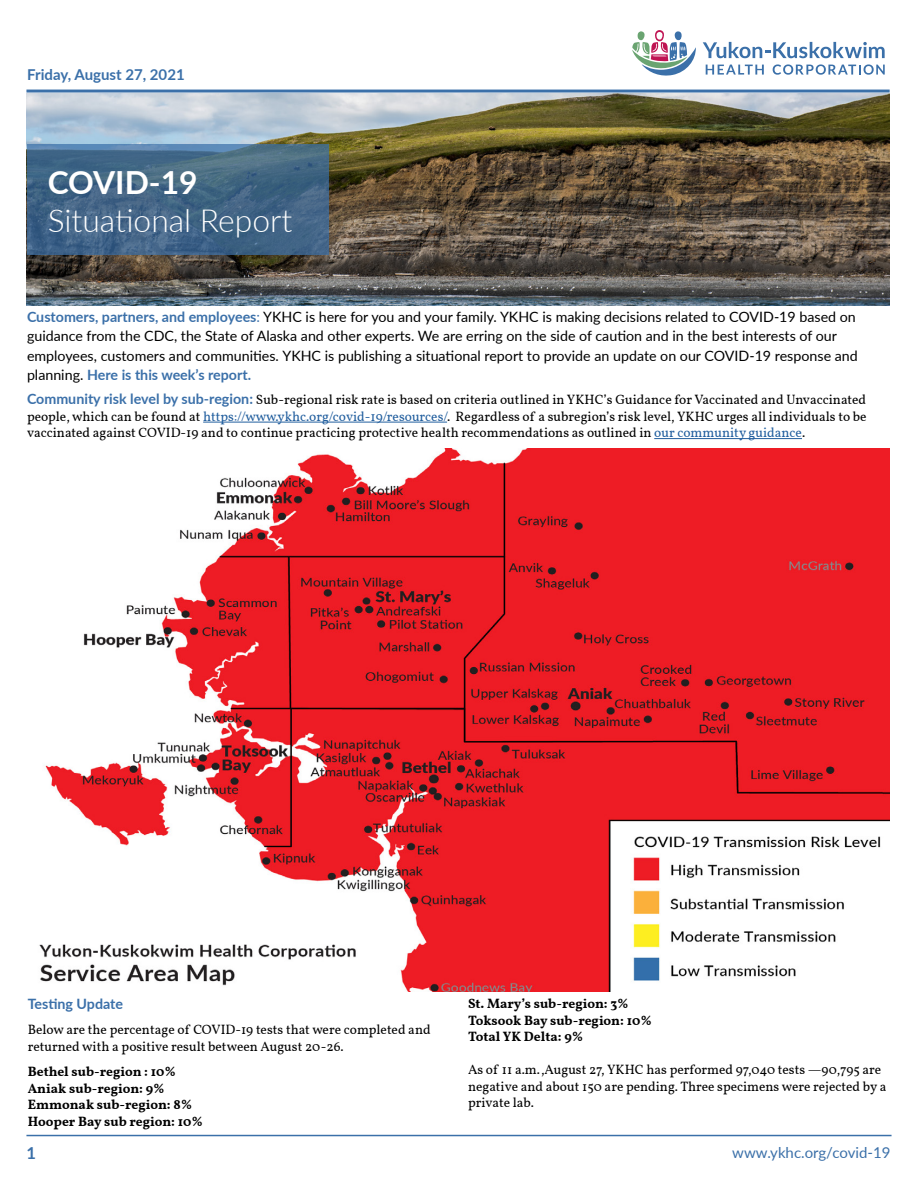
<style>
.page{position:relative;width:918px;height:1188px;background:#fff}
.page>*{position:absolute;margin:0;border:0;box-sizing:border-box;transform-origin:0 0}
.t1{font:300 31.8px "Lato";color:#fff}
.t2{font:700 31.8px "Lato";color:#fff}
.t3{font:700 16.5px "Lato";color:#3b70a9}
.t4{font:15px "Lato";color:#3b70a9}
.t5{font:700 15px "Lato";color:#3b70a9}
.leaderspan{font:14.25px/19.5px "Lato";color:#000}
.body{font:700 14.25px "Lato";color:#3b70a9}
.body-2{font:13.5px/16.5px "Vollkorn";color:#000}
.body-3{font:700 13.5px/16.5px "Vollkorn";color:#000}
.s1{font-weight:700;color:#3b70a9}
.s2{color:#3b70a9}
.s3{font-family:"Lato";font-weight:700;font-size:14.25px;color:#3b70a9}
.s4{color:#215e9e}
</style>
<div class="page">
<img style="left:26px;top:93px;width:864px;height:212px">
<svg style="left:27px;top:145px;width:301px;height:110px;background:#436787"></svg>
<hr style="left:26px;top:90px;width:864px;height:3px;background:#3b70a9">
<hr style="left:26px;top:1135px;width:866px;height:1px;background:#3b70a9">
<svg style="left:703px;top:42px;width:182px;height:16px"></svg>
<svg style="left:706px;top:65px;width:58px;height:10px"></svg>
<svg style="left:773px;top:64px;width:112px;height:11px"></svg>
<svg style="left:632px;top:30px;width:64px;height:46px"></svg>
<hr style="left:203px;top:422px;width:244px;height:1px;background:#215e9e">
<hr style="left:654px;top:438px;width:148px;height:1px;background:#215e9e">
<img style="left:39px;top:449px;width:851px;height:543px">
<p class="t5" style="left:27px;top:63px;width:159px">Friday, August 27, 2021</p>
<h1 class="t2" style="left:48px;top:159px;width:151px">COVID-19</h1>
<h1 class="t1" style="left:48px;top:198px;width:246px">Situational Report</h1>
<p class="leaderspan" style="left:27px;top:306px;width:832px"><span class="s1">Customers, partners, and employees</span><span class="s2">:</span> YKHC is here for you and your family. YKHC is making decisions related to COVID-19 based on guidance from the CDC, the State of Alaska and other experts. We are erring on the side of caution and in the best interests of our employees, customers and communities. YKHC is publishing a situational report to provide an update on our COVID-19 response and planning. <span class="s1">Here is this week’s report.</span></p>
<p class="body-2" style="left:27px;top:392px;width:841px;text-align:justify"><span class="s3">Community risk level by sub-region:</span> Sub-regional risk rate is based on criteria outlined in YKHC’s Guidance for Vaccinated and Unvaccinated people, which can be found at <span class="s4">https://www.ykhc.org/covid-19/resources/</span>. Regardless of a subregion’s risk level, YKHC urges all individuals to be vaccinated against COVID-19 and to continue practicing protective health recommendations as outlined in <span class="s4">our community guidance</span>.</p>
<p class="body" style="left:28px;top:993px;width:97px">Testing Update</p>
<p class="body-2" style="left:28px;top:1022px;width:404px">Below are the percentage of COVID-19 tests that were completed and returned with a positive result between August 20-26.</p>
<p class="body-3" style="left:28px;top:1063px;width:177px">Bethel sub-region : 10%<br>Aniak sub-region: 9%<br>Emmonak sub-region: 8%<br>Hooper Bay sub region: 10%</p>
<p class="body-3" style="left:468px;top:994px;width:186px">St. Mary’s sub-region: 3%<br>Toksook Bay sub-region: 10%<br>Total YK Delta: 9%</p>
<p class="body-2" style="left:468px;top:1062px;width:420px">As of 11 a.m.,August 27, YKHC has performed 97,040 tests —90,795 are negative and about 150 are pending. Three specimens were rejected by a private lab.</p>
<p class="t3" style="left:26px;top:1141px;width:11px">1</p>
<p class="t4" style="left:732px;top:1142px;width:160px">www.ykhc.org/covid-19</p>
</div>
